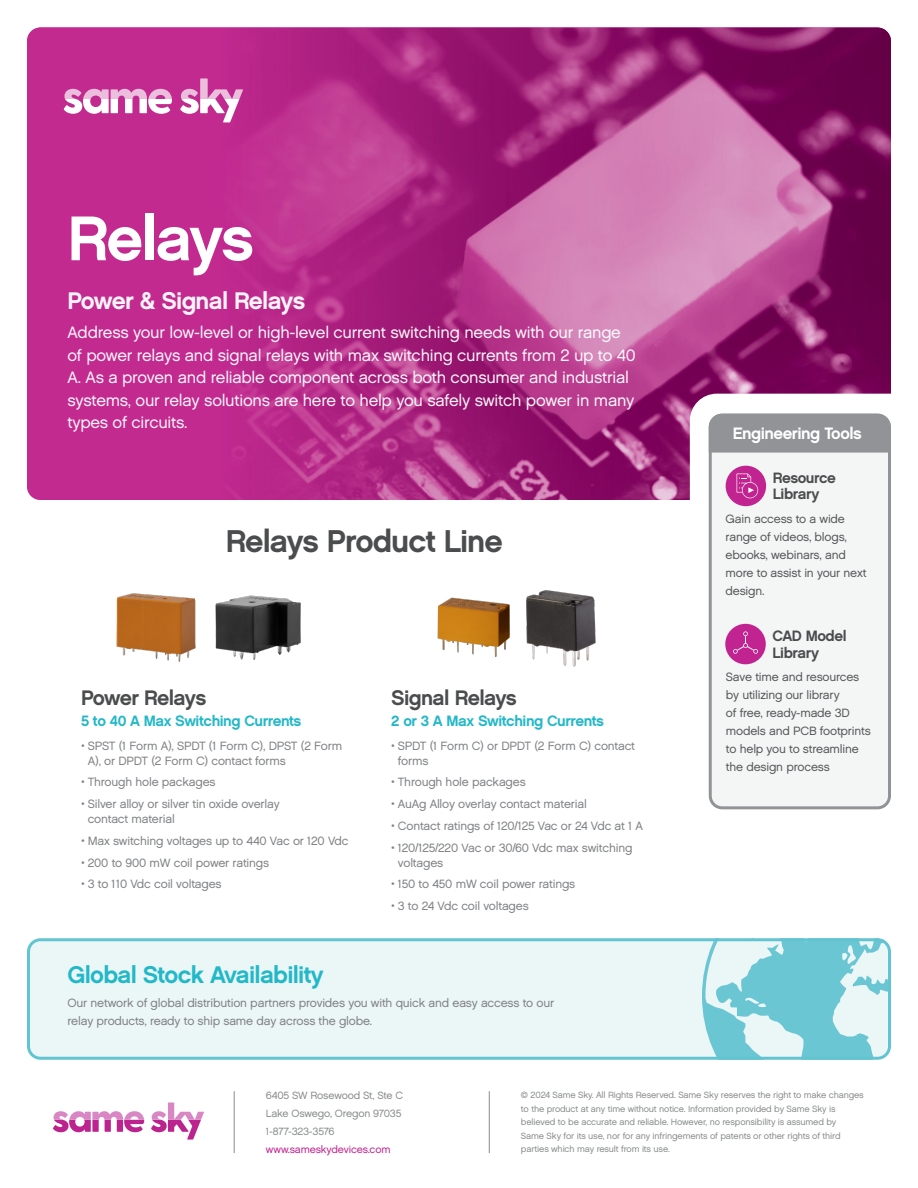
<style>
.page{position:relative;width:918px;height:1188px;background:#fff}
.page>*{position:absolute;margin:0;border:0;box-sizing:border-box;transform-origin:0 0}
.t1{font:63px "Chalet New York Nineteen Sixty";letter-spacing:-.03em;color:#fff}
.t2{font:31.5px "Chalet New York Nineteen Sixty";letter-spacing:-.03em;color:#4b4c4d}
.t3{font:24px "Chalet New York Nineteen Sixty";letter-spacing:-.03em;color:#23b8c8}
.t4{font:24px "Chalet New York Nineteen Sixty";letter-spacing:-.03em;color:#fff}
.t5{font:21px "Chalet New York Nineteen Sixty";letter-spacing:-.03em;color:#4b4c4d}
.t6{font:16.5px/22.5px "Chalet London Nineteen Sixty";letter-spacing:-.015em;color:#fff}
.t7{font:16.5px "Chalet New York Nineteen Sixty";letter-spacing:-.03em;color:#fff}
.t8{font:15px "Chalet New York Nineteen Sixty";letter-spacing:-.03em;color:#23b8c8}
.t9{font:15px/16.5px "Chalet New York Nineteen Sixty";letter-spacing:-.03em;color:#4b4c4d}
.t10{font:12px/15px "Chalet London Nineteen Sixty";letter-spacing:-.015em;color:#808285}
.t11{font:12px/18px "Chalet London Nineteen Sixty";letter-spacing:-.015em;color:#57585a}
.t12{font:10.5px/18px "Chalet London Nineteen Sixty";letter-spacing:-.015em;color:#898c8d}
.t13{font:9px/13.5px "Chalet London Nineteen Sixty";letter-spacing:-.015em;color:#898c8d}
.s1{color:#c12490}
</style>
<div class="page">
<img style="left:27px;top:27px;width:864px;height:473px">
<svg style="left:690px;top:394px;width:201px;height:416px"></svg>
<div style="left:710px;top:415px;width:180px;height:393px;background:#f4f5f5;border-radius:12px"></div>
<div style="left:709px;top:414px;width:182px;height:39px;background:#919396"></div>
<div style="left:709px;top:414px;width:182px;height:395px;border:3px solid #919396;border-radius:12px"></div>
<div style="left:726px;top:466px;width:40px;height:40px;background:#c12490;border-radius:50%"></div>
<svg style="left:737px;top:474px;width:21px;height:24px"></svg>
<div style="left:725px;top:624px;width:41px;height:40px;background:#c12490;border-radius:50%"></div>
<svg style="left:733px;top:631px;width:25px;height:23px"></svg>
<img style="left:116px;top:593px;width:80px;height:69px">
<img style="left:215px;top:595px;width:86px;height:65px">
<img style="left:437px;top:597px;width:73px;height:60px">
<img style="left:526px;top:590px;width:70px;height:77px">
<div style="left:28px;top:940px;width:862px;height:118px;background:#ebf6f7;border-radius:12px"></div>
<svg style="left:702px;top:942px;width:185px;height:114px"></svg>
<div style="left:27px;top:938px;width:864px;height:122px;border:3px solid #62c4d1;border-radius:12px"></div>
<svg style="left:180px;top:78px;width:63px;height:44px"></svg>
<svg style="left:64px;top:89px;width:108px;height:25px"></svg>
<svg style="left:53px;top:1103px;width:151px;height:37px"></svg>
<hr style="left:489px;top:1091px;width:1px;height:62px;background:#898c8d">
<hr style="left:234px;top:1091px;width:1px;height:62px;background:#898c8d">
<p class="t1" style="left:68px;top:199px;width:188px">Relays</p>
<h3 class="t4" style="left:68px;top:286px;width:239px">Power &amp; Signal Relays</h3>
<p class="t6" style="left:68px;top:321px;width:570px">Address your low-level or high-level current switching needs with our range of power relays and signal relays with max switching currents from 2 up to 40<br>A. As a proven and reliable component across both consumer and industrial systems, our relay solutions are here to help you safely switch power in many types of circuits.</p>
<p class="t2" style="left:226px;top:521px;width:279px">Relays Product Line</p>
<p class="t5" style="left:81px;top:684px;width:127px">Power Relays</p>
<p class="t8" style="left:81px;top:711px;width:222px">5 to 40 A Max Switching Currents</p>
<p class="t10" style="left:88px;top:738px;width:256px;text-indent:-7px">• SPST (1 Form A), SPDT (1 Form C), DPST (2 Form<br>A), or DPDT (2 Form C) contact forms</p>
<p class="t10" style="left:81px;top:775px;width:136px">• Through hole packages</p>
<p class="t10" style="left:88px;top:796px;width:194px;text-indent:-7px">• Silver alloy or silver tin oxide overlay contact material</p>
<p class="t10" style="left:81px;top:833px;width:269px">• Max switching voltages up to 440 Vac or 120 Vdc</p>
<p class="t10" style="left:81px;top:855px;width:190px">• 200 to 900 mW coil power ratings</p>
<p class="t10" style="left:81px;top:877px;width:142px">• 3 to 110 Vdc coil voltages</p>
<p class="t5" style="left:391px;top:684px;width:127px">Signal Relays</p>
<p class="t8" style="left:391px;top:711px;width:215px">2 or 3 A Max Switching Currents</p>
<p class="t10" style="left:398px;top:738px;width:239px;text-indent:-7px">• SPDT (1 Form C) or DPDT (2 Form C) contact forms</p>
<p class="t10" style="left:391px;top:775px;width:136px">• Through hole packages</p>
<p class="t10" style="left:391px;top:796px;width:197px">• AuAg Alloy overlay contact material</p>
<p class="t10" style="left:391px;top:818px;width:253px">• Contact ratings of 120/125 Vac or 24 Vdc at 1 A</p>
<p class="t10" style="left:398px;top:840px;width:236px;text-indent:-7px">• 120/125/220 Vac or 30/60 Vdc max switching voltages</p>
<p class="t10" style="left:391px;top:877px;width:186px">• 150 to 450 mW coil power ratings</p>
<p class="t10" style="left:391px;top:898px;width:139px">• 3 to 24 Vdc coil voltages</p>
<p class="t3" style="left:68px;top:959px;width:258px">Global Stock Availability</p>
<p class="t10" style="left:68px;top:994px;width:488px;line-height:18px">Our network of global distribution partners provides you with quick and easy access to our relay products, ready to ship same day across the globe.</p>
<p class="t7" style="left:733px;top:423px;width:131px">Engineering Tools</p>
<p class="t9" style="left:773px;top:469px;width:65px">Resource<br>Library</p>
<p class="t11" style="left:726px;top:509px;width:143px">Gain access to a wide range of videos, blogs, ebooks, webinars, and more to assist in your next design.</p>
<p class="t9" style="left:773px;top:627px;width:76px">CAD Model<br>Library</p>
<p class="t11" style="left:726px;top:668px;width:146px">Save time and resources by utilizing our library<br>of free, ready-made 3D models and PCB footprints to help you to streamline the design process</p>
<p class="t12" style="left:266px;top:1086px;width:139px">6405 SW Rosewood St, Ste C<br>Lake Oswego, Oregon 97035<br>1-877-323-3576 <span class="s1">www.sameskydevices.com</span></p>
<p class="t13" style="left:521px;top:1088px;width:344px">© 2024 Same Sky. All Rights Reserved. Same Sky reserves the right to make changes to the product at any time without notice. Information provided by Same Sky is believed to be accurate and reliable. However, no responsibility is assumed by<br>Same Sky for its use, nor for any infringements of patents or other rights of third parties which may result from its use.</p>
</div>
